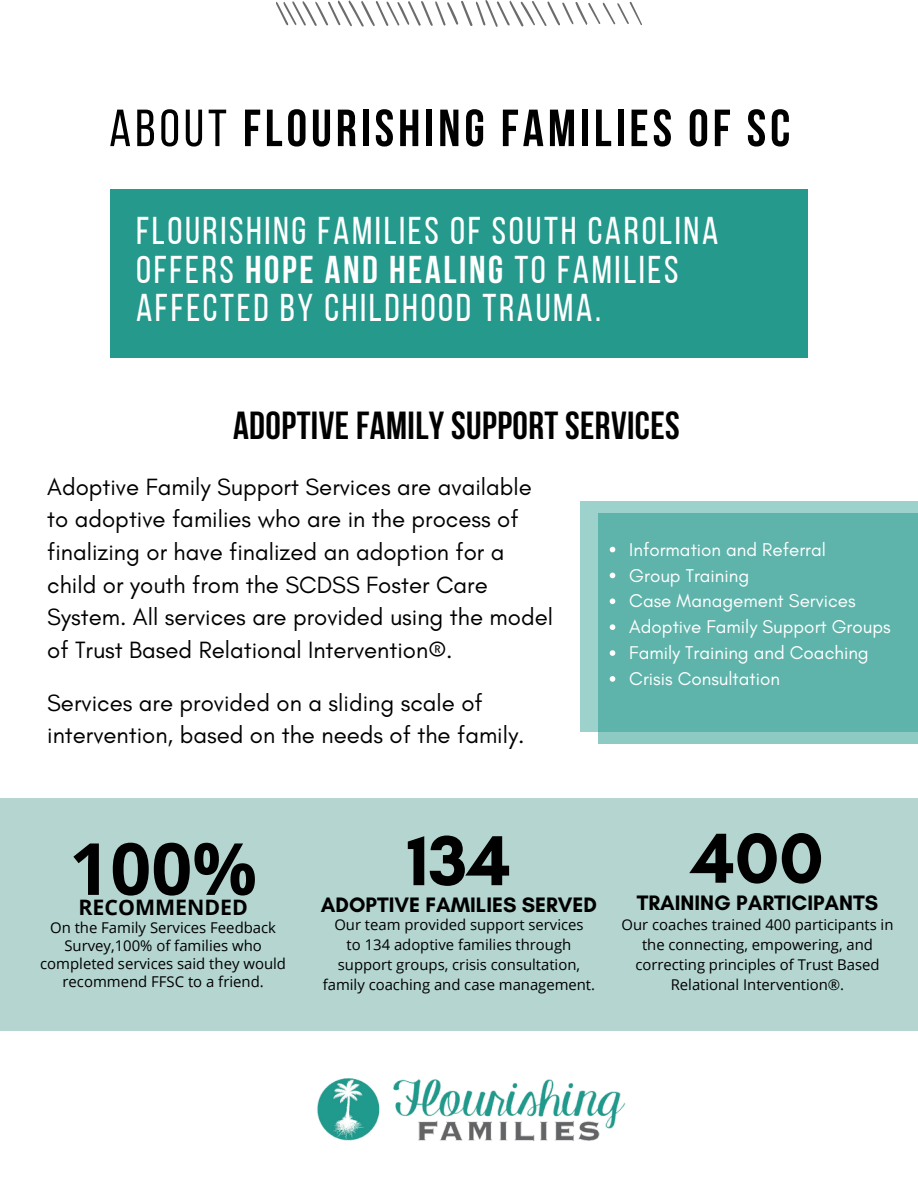
<style>
.page{position:relative;width:918px;height:1188px;background:#fff}
.page>*{position:absolute;margin:0;border:0;box-sizing:border-box;transform-origin:0 0}
.t1{font:700 72px "Glacial Indifference";color:#000}
.t2{font:700 72px "Open Sans";color:#000}
.t3{font:700 52.2px "Bebas Neue";letter-spacing:.075em;color:#000}
.t4{font:700 39px "Bebas Neue";letter-spacing:.01em;color:#000}
.t5{font:38.7px/38.2px "Bebas Neue";letter-spacing:.065em;color:#fff}
.t6{font:24px/32.7px "Glacial Indifference";color:#000}
.t7{font:700 21.3px "Glacial Indifference";color:#000}
.t8{font:700 21.3px "Open Sans";color:#000}
.t9{font:18.75px "Glacial Indifference";color:#fff}
.t10{font:14.85px/18px "Open Sans";color:#000;text-align:center}
.s1{font-weight:400}
.s2{font-weight:700}
</style>
<div class="page">
<div style="left:0;top:798px;width:918px;height:233px;background:#b4d5d0"></div>
<div style="left:110px;top:189px;width:698px;height:169px;background:#24998c"></div>
<svg style="left:276px;top:0;width:366px;height:27px"></svg>
<div style="left:598px;top:513px;width:320px;height:230px;background:#8dcac3"></div>
<svg style="left:580px;top:501px;width:338px;height:231px;background:#64b6ad"></svg>
<svg style="left:610px;top:547px;width:5px;height:5px"></svg>
<svg style="left:610px;top:573px;width:5px;height:5px"></svg>
<svg style="left:610px;top:598px;width:5px;height:6px"></svg>
<svg style="left:610px;top:624px;width:5px;height:6px"></svg>
<svg style="left:610px;top:650px;width:5px;height:6px"></svg>
<svg style="left:610px;top:676px;width:5px;height:6px"></svg>
<img style="left:317px;top:1078px;width:309px;height:63px">
<p class="t3" style="left:109px;top:107px;width:683px"><span class="s1">ABOUT</span> FLOURISHING FAMILIES OF SC</p>
<p class="t5" style="left:136px;top:216px;width:584px">FLOURISHING FAMILIES OF SOUTH CAROLINA<br>OFFERS <span class="s2">HOPE AND HEALING</span> TO FAMILIES<br>AFFECTED BY CHILDHOOD TRAUMA.</p>
<p class="t4" style="left:233px;top:410px;width:448px">ADOPTIVE FAMILY SUPPORT SERVICES</p>
<p class="t6" style="left:47px;top:470px;width:507px">Adoptive Family Support Services are available to adoptive families who are in the process of finalizing or have finalized an adoption for a child or youth from the SCDSS Foster Care System. All services are provided using the model of Trust Based Relational Intervention®.</p>
<p class="t6" style="left:47px;top:686px;width:479px">Services are provided on a sliding scale of intervention, based on the needs of the family.</p>
<p class="t9" style="left:629px;top:538px;width:198px">Information and Referral</p>
<p class="t9" style="left:629px;top:564px;width:121px">Group Training</p>
<p class="t9" style="left:629px;top:590px;width:228px">Case Management Services</p>
<p class="t9" style="left:629px;top:616px;width:263px">Adoptive Family Support Groups</p>
<p class="t9" style="left:629px;top:641px;width:241px">Family Training and Coaching</p>
<p class="t9" style="left:629px;top:667px;width:152px">Crisis Consultation</p>
<p class="t2" style="left:69px;top:818px;width:189px">100%</p>
<p class="t8" style="left:79px;top:892px;width:171px">RECOMMENDED</p>
<p class="t10" style="left:40px;top:918px;width:247px">On the Family Services Feedback<br>Survey,100% of families who completed services said they would recommend FFSC to a friend.</p>
<p class="t1" style="left:407px;top:817px;width:105px">134</p>
<p class="t7" style="left:321px;top:892px;width:277px">ADOPTIVE FAMILIES SERVED</p>
<p class="t10" style="left:334px;top:915px;width:251px">Our team provided support services</p>
<p class="t10" style="left:347px;top:935px;width:226px">to 134 adoptive families through</p>
<p class="t10" style="left:323px;top:954px;width:274px;line-height:20.2px">support groups, crisis consultation, family coaching and case management.</p>
<p class="t1" style="left:691px;top:814px;width:134px">400</p>
<p class="t7" style="left:637px;top:889px;width:243px">TRAINING PARTICIPANTS</p>
<p class="t10" style="left:622px;top:914px;width:273px;line-height:20.2px">Our coaches trained 400 participants in the connecting, empowering, and correcting principles of Trust Based</p>
<p class="t10" style="left:671px;top:976px;width:175px">Relational Intervention®.</p>
</div>
